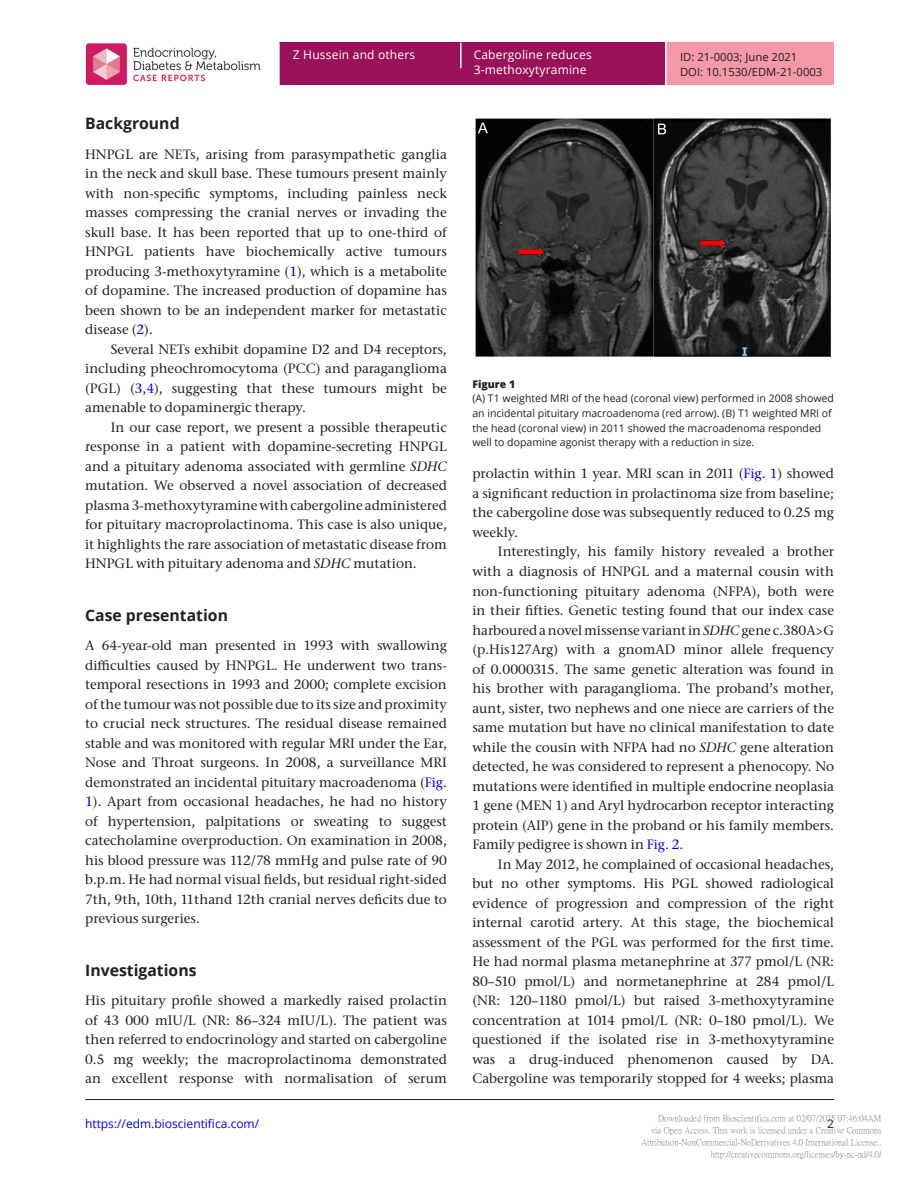
<style>
.page{position:relative;width:919px;height:1187px;background:#fff}
.page>*{position:absolute;margin:0;border:0;box-sizing:border-box;transform-origin:0 0}
.t1{font:700 15.75px "Open Sans";color:#231f20}
.TXI{font:500 13.5px/19.5px "Stone Serif ITC Pro";color:#231f20;text-align:justify}
.TXT{font:500 13.5px/19.5px "Stone Serif ITC Pro";color:#231f20;text-align:justify}
.t2{font:12px/14.7px "Open Sans";letter-spacing:.015em;color:#fff}
.t3{font:12px "Open Sans";color:#00f}
.t4{font:12px "Open Sans";color:#231f20}
.t5{font:11.25px "Open Sans";color:#231f20}
.FC{font:10.5px/14.5px "Open Sans";color:#231f20}
.FC-2{font:800 10.5px "Open Sans";color:#231f20}
.t6{font:9px/12px "P Ming Li U";color:rgb(0 0 0/.5);text-align:right}
.s1{color:#00f}
.s2{font-style:italic}
</style>
<div class="page">
<div style="left:280px;top:43px;width:385px;height:42px;background:#991259"></div>
<div style="left:666px;top:43px;width:167px;height:42px;background:#f598a9"></div>
<svg style="left:460px;top:43px;width:1px;height:25px"></svg>
<img style="left:85px;top:43px;width:176px;height:42px">
<hr style="left:85px;top:1099px;width:749px;height:1px;background:#231f20">
<img style="left:475px;top:118px;width:356px;height:239px">
<p class="t2" style="left:293px;top:47px;width:124px">Z Hussein and others</p>
<p class="t2" style="left:473px;top:47px;width:120px">Cabergoline reduces<br>3-methoxytyramine</p>
<p class="t5" style="left:680px;top:50px;width:119px">ID: 21-0003; June 2021</p>
<p class="t5" style="left:680px;top:64px;width:144px">DOI: 10.1530/EDM-21-0003</p>
<h1 class="t1" style="left:85px;top:112px;width:96px">Background</h1>
<p class="TXT" style="left:85px;top:144px;width:363px">HNPGL are NETs, arising from parasympathetic ganglia in the neck and skull base. These tumours present mainly with non-specific symptoms, including painless neck masses compressing the cranial nerves or invading the skull base. It has been reported that up to one-third of HNPGL patients have biochemically active tumours producing 3-methoxytyramine (<span class="s1">1</span>), which is a metabolite of dopamine. The increased production of dopamine has been shown to be an independent marker for metastatic disease (<span class="s1">2</span>).</p>
<p class="TXI" style="left:85px;top:339px;width:363px;text-indent:26px">Several NETs exhibit dopamine D2 and D4 receptors, including pheochromocytoma (PCC) and paraganglioma (PGL) (<span class="s1">3</span>,<span class="s1">4</span>), suggesting that these tumours might be amenable to dopaminergic therapy.</p>
<p class="TXI" style="left:85px;top:417px;width:363px;text-indent:26px">In our case report, we present a possible therapeutic response in a patient with dopamine-secreting HNPGL and a pituitary adenoma associated with germline <span class="s2">SDHC </span>mutation. We observed a novel association of decreased plasma 3-methoxytyramine with cabergoline administered for pituitary macroprolactinoma. This case is also unique, it highlights the rare association of metastatic disease from HNPGL with pituitary adenoma and <span class="s2">SDHC</span> mutation.</p>
<h1 class="t1" style="left:85px;top:604px;width:144px">Case presentation</h1>
<p class="TXT" style="left:85px;top:635px;width:363px">A 64-year-old man presented in 1993 with swallowing difficulties caused by HNPGL. He underwent two trans&shy;temporal resections in 1993 and 2000; complete excision of the tumour was not possible due to its size and proximity to crucial neck structures. The residual disease remained stable and was monitored with regular MRI under the Ear, Nose and Throat surgeons. In 2008, a surveillance MRI demonstrated an incidental pituitary macroadenoma (<span class="s1">Fig.<br>1</span>). Apart from occasional headaches, he had no history of hypertension, palpitations or sweating to suggest catecholamine overproduction. On examination in 2008, his blood pressure was 112/78 mmHg and pulse rate of 90 b.p.m. He had normal visual fields, but residual right-sided 7th, 9th, 10th, 11thand 12th cranial nerves deficits due to previous surgeries.</p>
<h1 class="t1" style="left:85px;top:959px;width:113px">Investigations</h1>
<p class="TXT" style="left:85px;top:990px;width:363px">His pituitary profile showed a markedly raised prolactin of 43 000 mIU/L (NR: 86–324 mIU/L). The patient was then referred to endocrinology and started on cabergoline 0.5 mg weekly; the macroprolactinoma demonstrated an excellent response with normalisation of serum</p>
<p class="FC-2" style="left:472px;top:376px;width:44px">Figure 1</p>
<p class="FC" style="left:472px;top:391px;width:363px">(A) T1 weighted MRI of the head (coronal view) performed in 2008 showed an incidental pituitary macroadenoma (red arrow). (B) T1 weighted MRI of the head (coronal view) in 2011 showed the macroadenoma responded well to dopamine agonist therapy with a reduction in size.</p>
<p class="TXT" style="left:472px;top:464px;width:363px">prolactin within 1 year. MRI scan in 2011 (<span class="s1">Fig. 1</span>) showed a significant reduction in prolactinoma size from baseline; the cabergoline dose was subsequently reduced to 0.25 mg weekly.</p>
<p class="TXI" style="left:472px;top:542px;width:363px;text-indent:26px">Interestingly, his family history revealed a brother with a diagnosis of HNPGL and a maternal cousin with non-functioning pituitary adenoma (NFPA), both were in their fifties. Genetic testing found that our index case harboured a novel missense variant in <span class="s2">SDHC</span> gene c.380A&gt;G (p.His127Arg) with a gnomAD minor allele frequency of 0.0000315. The same genetic alteration was found in his brother with paraganglioma. The proband’s mother, aunt, sister, two nephews and one niece are carriers of the same mutation but have no clinical manifestation to date while the cousin with NFPA had no <span class="s2">SDHC</span> gene alteration detected, he was considered to represent a phenocopy. No mutations were identified in multiple endocrine neoplasia 1 gene (MEN 1) and Aryl hydrocarbon receptor interacting protein (AIP) gene in the proband or his family members.<br>Family pedigree is shown in <span class="s1">Fig. 2</span>.</p>
<p class="TXI" style="left:472px;top:854px;width:363px;text-indent:26px">In May 2012, he complained of occasional headaches, but no other symptoms. His PGL showed radiological evidence of progression and compression of the right internal carotid artery. At this stage, the biochemical assessment of the PGL was performed for the first time.<br>He had normal plasma metanephrine at 377 pmol/L (NR:<br>80–510 pmol/L) and normetanephrine at 284 pmol/L (NR: 120–1180 pmol/L) but raised 3-methoxytyramine concentration at 1014 pmol/L (NR: 0–180 pmol/L). We questioned if the isolated rise in 3-methoxytyramine was a drug-induced phenomenon caused by DA.<br>Cabergoline was temporarily stopped for 4 weeks; plasma</p>
<p class="t6" style="left:641px;top:1112px;width:242px">Downloaded from Bioscientifica.com at 02/07/2025 07:46:04AM<br>via Open Access. This work is licensed under a Creative Commons Attribution-NonCommercial-NoDerivatives 4.0 International License.. http://creativecommons.org/licenses/by-nc-nd/4.0/</p>
<p class="t3" style="left:85px;top:1115px;width:176px">https://edm.bioscientifica.com/</p>
<p class="t4" style="left:827px;top:1115px;width:8px">2</p>
</div>
